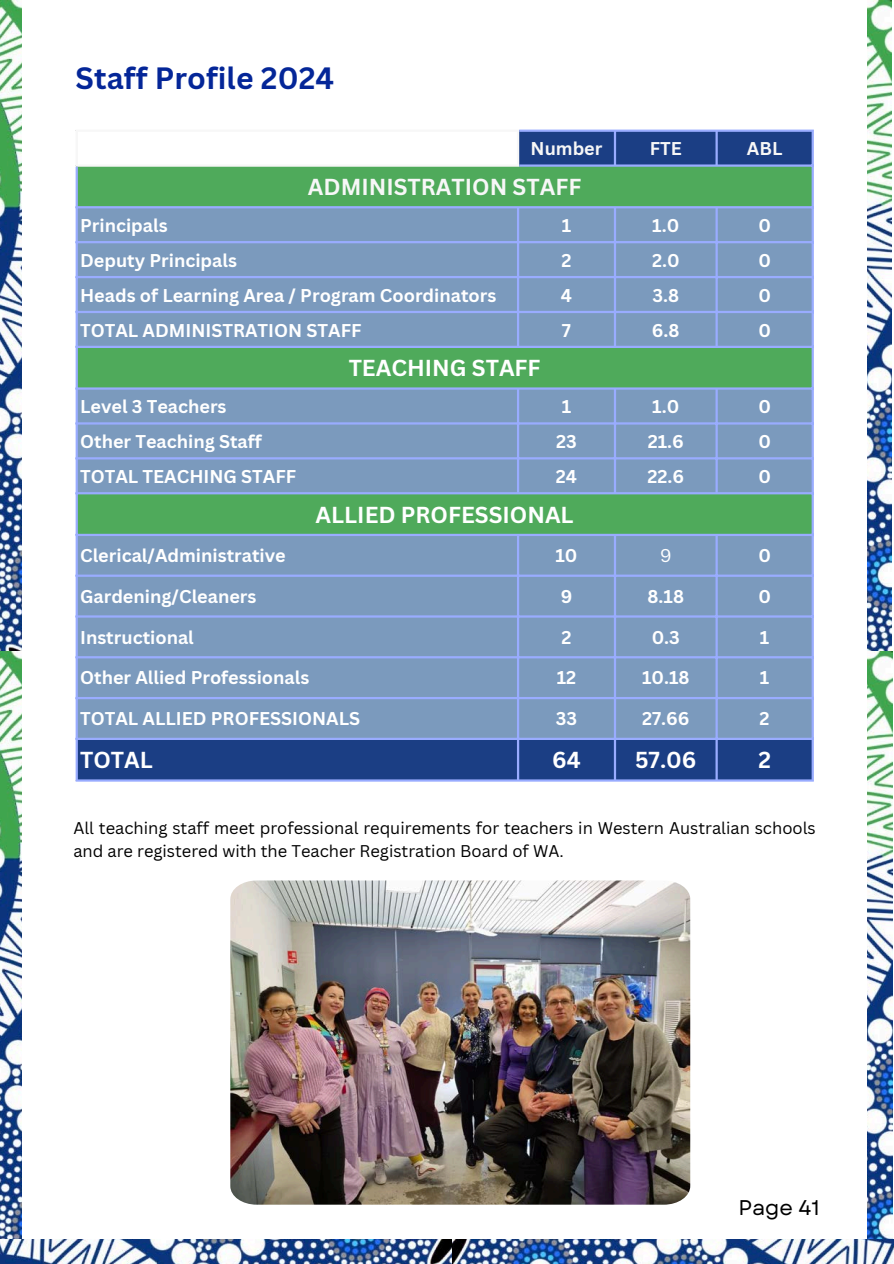
<style>
.page{position:relative;width:894px;height:1264px;background:#fff}
.page>*{position:absolute;margin:0;border:0;box-sizing:border-box;transform-origin:0 0}
.t1{font:700 30px "Canva Sans";letter-spacing:.005em;color:#042698}
.t2{font:700 22.5px "Canva Sans";color:#fff}
.t3{font:700 22.5px "Canva Sans";color:#f7f7f7}
.t4{font:21.3px "Garet";color:#000}
.t5{font:700 18px "Canva Sans";color:#fff}
.t6{font:700 18px "Canva Sans";color:#f7f7f7}
.t7{font:18px "Canva Sans";color:#fff}
.t8{font:16.5px/22.5px "Canva Sans";color:#000}
</style>
<div class="page">
<img style="left:867px;top:0;width:24px;height:652px">
<img style="left:0;top:0;width:22px;height:652px">
<img style="left:0;top:652px;width:22px;height:587px">
<img style="left:867px;top:652px;width:25px;height:587px">
<img style="left:451px;top:1239px;width:442px;height:24px">
<img style="left:0;top:1239px;width:451px;height:24px">
<svg style="left:78px;top:132px;width:733px;height:647px;fill:#1b3e84"></svg>
<div style="left:78px;top:167px;width:733px;height:39px;background:#4faa5b"></div>
<svg style="left:78px;top:208px;width:733px;height:529px;background:#749cae"></svg>
<hr style="left:76px;top:132px;width:2px;height:32px;background:#f7f7f7">
<hr style="left:517px;top:132px;width:2px;height:32px;background:#f7f7f7">
<hr style="left:76px;top:130px;width:443px;height:2px;background:#f7f7f7">
<hr style="left:76px;top:164px;width:443px;height:3px;background:#f7f7f7">
<hr style="left:76px;top:167px;width:2px;height:612px;background:#99acff">
<hr style="left:517px;top:208px;width:2px;height:138px;background:#99acff">
<hr style="left:517px;top:389px;width:2px;height:103px;background:#99acff">
<hr style="left:517px;top:536px;width:2px;height:243px;background:#99acff">
<hr style="left:613px;top:132px;width:3px;height:32px;background:#99acff">
<hr style="left:613px;top:208px;width:3px;height:138px;background:#99acff">
<hr style="left:613px;top:389px;width:3px;height:103px;background:#99acff">
<hr style="left:613px;top:536px;width:3px;height:243px;background:#99acff">
<hr style="left:715px;top:132px;width:2px;height:32px;background:#99acff">
<hr style="left:715px;top:208px;width:2px;height:138px;background:#99acff">
<hr style="left:715px;top:389px;width:2px;height:103px;background:#99acff">
<hr style="left:715px;top:536px;width:2px;height:243px;background:#99acff">
<hr style="left:811px;top:132px;width:2px;height:647px;background:#99acff">
<hr style="left:519px;top:130px;width:294px;height:2px;background:#99acff">
<hr style="left:519px;top:164px;width:294px;height:3px;background:#99acff">
<hr style="left:76px;top:206px;width:737px;height:2px;background:#99acff">
<hr style="left:76px;top:241px;width:737px;height:2px;background:#99acff">
<hr style="left:76px;top:276px;width:737px;height:2px;background:#99acff">
<hr style="left:76px;top:311px;width:737px;height:2px;background:#99acff">
<hr style="left:76px;top:346px;width:737px;height:2px;background:#99acff">
<hr style="left:76px;top:387px;width:737px;height:2px;background:#99acff">
<hr style="left:76px;top:422px;width:737px;height:2px;background:#99acff">
<hr style="left:76px;top:457px;width:737px;height:2px;background:#99acff">
<hr style="left:76px;top:492px;width:737px;height:2px;background:#99acff">
<hr style="left:76px;top:534px;width:737px;height:2px;background:#99acff">
<hr style="left:76px;top:574px;width:737px;height:3px;background:#99acff">
<hr style="left:76px;top:615px;width:737px;height:2px;background:#99acff">
<hr style="left:76px;top:656px;width:737px;height:2px;background:#99acff">
<hr style="left:76px;top:697px;width:737px;height:2px;background:#99acff">
<hr style="left:76px;top:737px;width:737px;height:3px;background:#99acff">
<hr style="left:76px;top:779px;width:737px;height:2px;background:#99acff">
<img style="left:230px;top:880px;width:459px;height:324px">
<p class="t1" style="left:76px;top:57px;width:260px">Staff Profile 2024</p>
<p class="t6" style="left:530px;top:136px;width:73px">Number</p>
<p class="t6" style="left:649px;top:136px;width:34px">FTE</p>
<h1 class="t6" style="left:746px;top:136px;width:37px">ABL</h1>
<p class="t3" style="left:308px;top:171px;width:275px">ADMINISTRATION STAFF</p>
<p class="t5" style="left:80px;top:213px;width:89px">Principals</p>
<p class="t5" style="left:561px;top:213px;width:11px">1</p>
<p class="t5" style="left:652px;top:213px;width:28px">1.0</p>
<p class="t5" style="left:758px;top:213px;width:14px">0</p>
<p class="t5" style="left:80px;top:248px;width:158px">Deputy Principals</p>
<p class="t5" style="left:561px;top:248px;width:12px">2</p>
<p class="t5" style="left:651px;top:248px;width:29px">2.0</p>
<p class="t5" style="left:758px;top:248px;width:14px">0</p>
<p class="t5" style="left:80px;top:282px;width:417px">Heads of Learning Area / Program Coordinators</p>
<p class="t5" style="left:560px;top:282px;width:13px">4</p>
<p class="t5" style="left:652px;top:282px;width:28px">3.8</p>
<p class="t5" style="left:758px;top:282px;width:14px">0</p>
<p class="t5" style="left:80px;top:317px;width:283px">TOTAL ADMINISTRATION STAFF</p>
<p class="t5" style="left:561px;top:317px;width:11px">7</p>
<p class="t5" style="left:651px;top:317px;width:29px">6.8</p>
<p class="t5" style="left:758px;top:317px;width:14px">0</p>
<p class="t2" style="left:348px;top:352px;width:193px">TEACHING STAFF</p>
<p class="t5" style="left:80px;top:394px;width:148px">Level 3 Teachers</p>
<p class="t5" style="left:561px;top:394px;width:11px">1</p>
<p class="t5" style="left:652px;top:394px;width:28px">1.0</p>
<p class="t5" style="left:758px;top:394px;width:14px">0</p>
<p class="t5" style="left:80px;top:429px;width:183px">Other Teaching Staff</p>
<p class="t5" style="left:556px;top:429px;width:22px">23</p>
<p class="t5" style="left:647px;top:429px;width:38px">21.6</p>
<p class="t5" style="left:758px;top:429px;width:14px">0</p>
<p class="t5" style="left:80px;top:464px;width:217px">TOTAL TEACHING STAFF</p>
<p class="t5" style="left:555px;top:464px;width:23px">24</p>
<p class="t5" style="left:647px;top:464px;width:38px">22.6</p>
<p class="t5" style="left:758px;top:464px;width:14px">0</p>
<p class="t2" style="left:315px;top:498px;width:259px">ALLIED PROFESSIONAL</p>
<p class="t5" style="left:80px;top:542px;width:207px">Clerical/Administrative</p>
<p class="t5" style="left:555px;top:542px;width:24px">10</p>
<p class="t7" style="left:659px;top:542px;width:13px">9</p>
<p class="t5" style="left:758px;top:542px;width:14px">0</p>
<p class="t5" style="left:80px;top:583px;width:178px">Gardening/Cleaners</p>
<p class="t5" style="left:560px;top:583px;width:13px">9</p>
<p class="t5" style="left:647px;top:583px;width:38px">8.18</p>
<p class="t5" style="left:758px;top:583px;width:14px">0</p>
<p class="t5" style="left:80px;top:624px;width:115px">Instructional</p>
<p class="t5" style="left:561px;top:624px;width:12px">2</p>
<p class="t5" style="left:651px;top:624px;width:30px">0.3</p>
<p class="t5" style="left:759px;top:624px;width:11px">1</p>
<p class="t5" style="left:80px;top:665px;width:230px">Other Allied Professionals</p>
<p class="t5" style="left:556px;top:665px;width:21px">12</p>
<p class="t5" style="left:641px;top:665px;width:49px">10.18</p>
<p class="t5" style="left:759px;top:665px;width:11px">1</p>
<p class="t5" style="left:80px;top:706px;width:281px">TOTAL ALLIED PROFESSIONALS</p>
<p class="t5" style="left:555px;top:706px;width:23px">33</p>
<p class="t5" style="left:642px;top:706px;width:49px">27.66</p>
<p class="t5" style="left:759px;top:706px;width:12px">2</p>
<p class="t2" style="left:80px;top:744px;width:74px">TOTAL</p>
<p class="t2" style="left:552px;top:744px;width:30px">64</p>
<p class="t2" style="left:635px;top:744px;width:63px">57.06</p>
<p class="t2" style="left:758px;top:744px;width:14px">2</p>
<p class="t8" style="left:73px;top:816px;width:743px">All teaching staff meet professional requirements for teachers in Western Australian schools and are registered with the Teacher Registration Board of WA.</p>
<p class="t4" style="left:738px;top:1191px;width:83px">Page 41</p>
</div>
